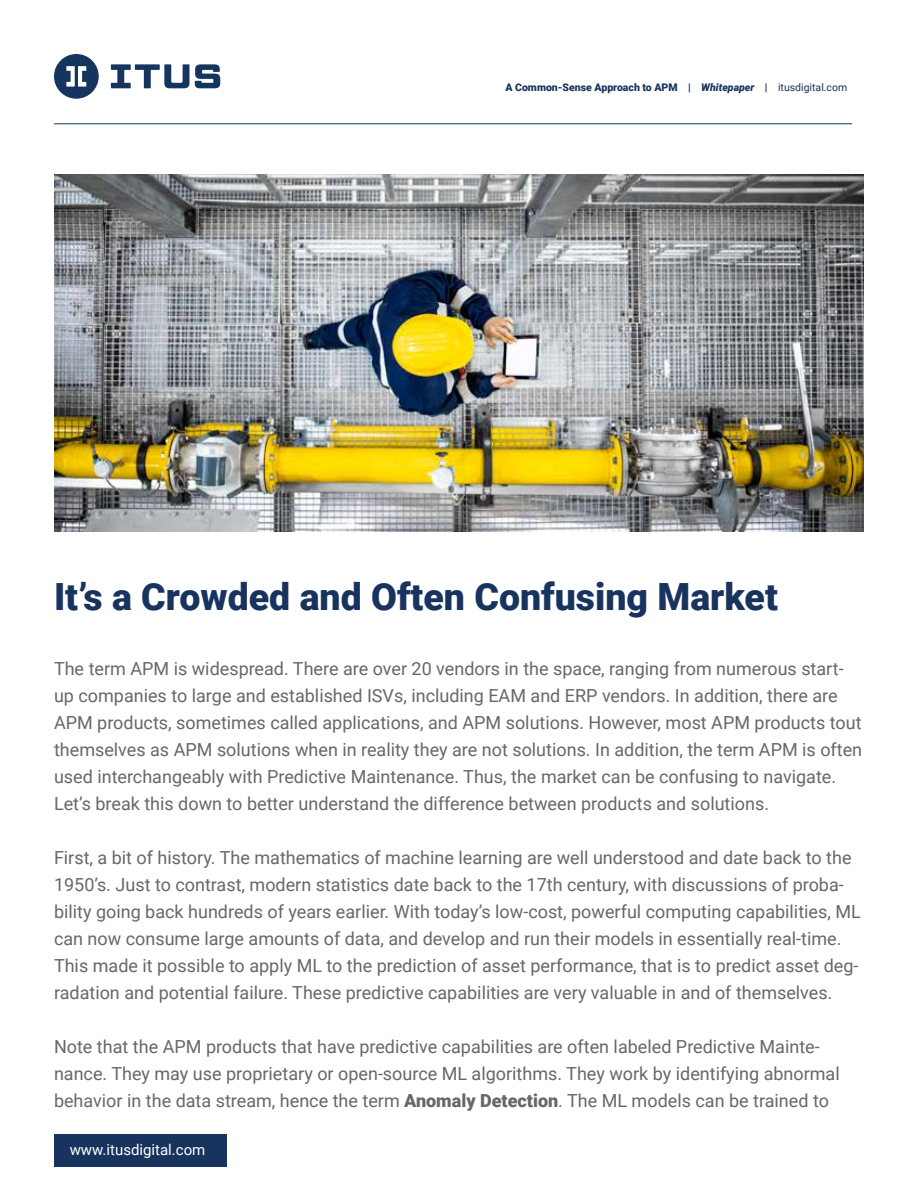
<style>
.page{position:relative;width:918px;height:1188px;background:#fff}
.page>*{position:absolute;margin:0;border:0;box-sizing:border-box;transform-origin:0 0}
.t1{font:900 37.5px "Roboto";color:#18335e}
.t2{font:18px/27px "Roboto";color:#666767}
.t3{font:15px "Roboto";color:#fff}
.t4{font:900 10.5px "Roboto";color:#18335e}
.s1{font-style:italic}
.s2{font-weight:400}
.s3{font-weight:900}
</style>
<div class="page">
<div style="left:54px;top:54px;width:45px;height:45px;background:#16355e;border-radius:50%"></div>
<svg style="left:66px;top:66px;width:20px;height:21px"></svg>
<svg style="left:195px;top:64px;width:25px;height:24px"></svg>
<svg style="left:111px;top:64px;width:78px;height:24px"></svg>
<hr style="left:54px;top:124px;width:798px;height:1px;background:#16355e">
<img style="left:54px;top:175px;width:810px;height:357px">
<div style="left:54px;top:1134px;width:173px;height:33px;background:#18335e"></div>
<p class="t4" style="left:505px;top:80px;width:343px">A Common-Sense Approach to APM | <span class="s1">Whitepaper</span> | <span class="s2">itusdigital.com</span></p>
<h1 class="t1" style="left:54px;top:571px;width:725px">It’s a Crowded and Often Confusing Market</h1>
<p class="t2" style="left:54px;top:654px;width:810px">The term APM is widespread. There are over 20 vendors in the space, ranging from numerous start&shy;up companies to large and established ISVs, including EAM and ERP vendors. In addition, there are APM products, sometimes called applications, and APM solutions. However, most APM products tout themselves as APM solutions when in reality they are not solutions. In addition, the term APM is often used interchangeably with Predictive Maintenance. Thus, the market can be confusing to navigate.<br>Let’s break this down to better understand the difference between products and solutions.</p>
<p class="t2" style="left:54px;top:843px;width:808px">First, a bit of history. The mathematics of machine learning are well understood and date back to the 1950’s. Just to contrast, modern statistics date back to the 17th century, with discussions of proba&shy;bility going back hundreds of years earlier. With today’s low-cost, powerful computing capabilities, ML can now consume large amounts of data, and develop and run their models in essentially real-time.<br>This made it possible to apply ML to the prediction of asset performance, that is to predict asset deg&shy;radation and potential failure. These predictive capabilities are very valuable in and of themselves.</p>
<p class="t2" style="left:54px;top:1032px;width:787px">Note that the APM products that have predictive capabilities are often labeled Predictive Mainte&shy;nance. They may use proprietary or open-source ML algorithms. They work by identifying abnormal behavior in the data stream, hence the term <span class="s3">Anomaly Detection</span>. The ML models can be trained to</p>
<p class="t3" style="left:70px;top:1139px;width:137px">www.itusdigital.com</p>
</div>
